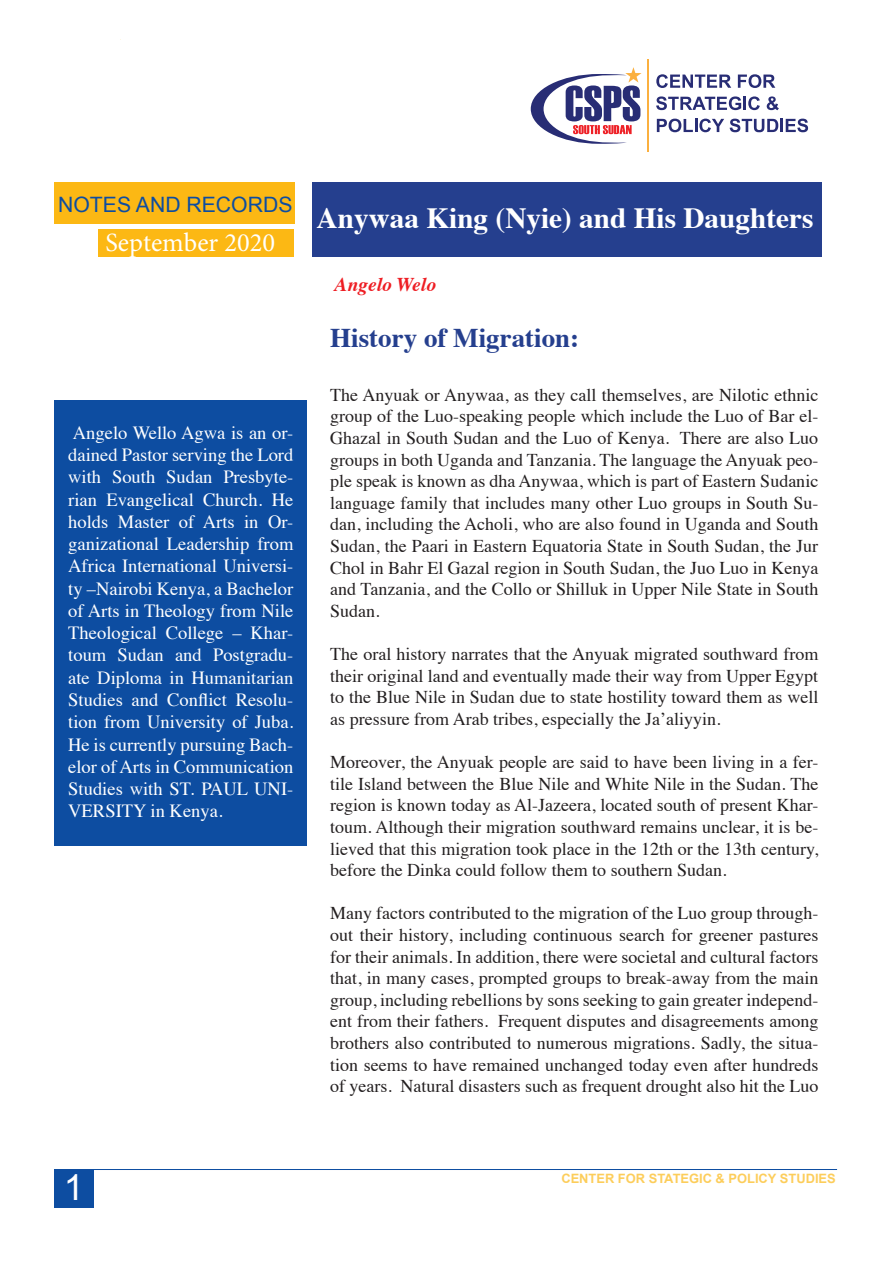
<style>
.page{position:relative;width:893px;height:1263px;background:#fff}
.page>*{position:absolute;margin:0;border:0;box-sizing:border-box;transform-origin:0 0}
.t1{font:36px "Arial";color:#fff}
.t2{font:700 29.25px "Times";color:#fff}
.t3{font:700 27px "Times";color:#253f8e}
.t4{font:26.4px "Minion Pro";color:#fff}
.t5{font:21.15px "Arial";color:#0d4da1}
.t6{font:italic 700 19.5px "Times";color:#ee1d23}
.t7{font:18.6px/22.2px "Times";color:#fff;text-align:justify}
.t8{font:18px/21.6px "Times";color:#231f20;text-align:justify}
.t9{font:700 12.9px "Arial";color:#fcb814}
</style>
<div class="page">
<div style="left:54px;top:1169px;width:40px;height:39px;background:#0d4da1"></div>
<hr style="left:54px;top:1169px;width:783px;height:1px;background:#0d4da1">
<div style="left:99px;top:229px;width:195px;height:28px;background:#fcb814"></div>
<div style="left:54px;top:400px;width:252px;height:445px;background:#0d4da1"></div>
<svg style="left:656px;top:74px;width:75px;height:14px"></svg>
<svg style="left:738px;top:74px;width:37px;height:14px"></svg>
<svg style="left:656px;top:96px;width:104px;height:14px"></svg>
<svg style="left:767px;top:96px;width:12px;height:14px"></svg>
<svg style="left:657px;top:119px;width:67px;height:13px"></svg>
<svg style="left:730px;top:119px;width:78px;height:13px"></svg>
<svg style="left:531px;top:67px;width:110px;height:77px"></svg>
<hr style="left:647px;top:59px;width:2px;height:93px;background:#fbb03f">
<div style="left:54px;top:182px;width:240px;height:41px;background:#fcb814"></div>
<div style="left:313px;top:182px;width:509px;height:75px;background:#253f8e"></div>
<p class="t5" style="left:58px;top:191px;width:236px">NOTES AND RECORDS</p>
<p class="t4" style="left:105px;top:225px;width:171px">September 2020</p>
<p class="t7" style="left:68px;top:420px;width:227px">Angelo Wello Agwa is an or&shy;dained Pastor serving the Lord with South Sudan Presbyte&shy;rian Evangelical Church. He holds Master of Arts in Or&shy;ganizational Leadership from Africa International Universi&shy;ty –Nairobi Kenya, a Bachelor of Arts in Theology from Nile Theological College – Khar&shy;toum Sudan and Postgradu&shy;ate Diploma in Humanitarian Studies and Conflict Resolu&shy;tion from University of Juba.<br>He is currently pursuing Bach&shy;elor of Arts in Communication Studies with ST. PAUL UNI-VERSITY in Kenya.</p>
<p class="t2" style="left:317px;top:190px;width:498px">Anywaa King (Nyie) and His Daughters</p>
<p class="t6" style="left:334px;top:266px;width:103px">Angelo Welo</p>
<p class="t3" style="left:330px;top:312px;width:250px">History of Migration:</p>
<p class="t8" style="left:330px;top:382px;width:490px">The Anyuak or Anywaa, as they call themselves, are Nilotic ethnic group of the Luo-speaking people which include the Luo of Bar el-Ghazal in South Sudan and the Luo of Kenya. There are also Luo groups in both Uganda and Tanzania. The language the Anyuak peo&shy;ple speak is known as dha Anywaa, which is part of Eastern Sudanic language family that includes many other Luo groups in South Su&shy;dan, including the Acholi, who are also found in Uganda and South Sudan, the Paari in Eastern Equatoria State in South Sudan, the Jur Chol in Bahr El Gazal region in South Sudan, the Juo Luo in Kenya and Tanzania, and the Collo or Shilluk in Upper Nile State in South Sudan.</p>
<p class="t8" style="left:330px;top:642px;width:490px">The oral history narrates that the Anyuak migrated southward from their original land and eventually made their way from Upper Egypt to the Blue Nile in Sudan due to state hostility toward them as well as pressure from Arab tribes, especially the Ja’aliyyin.</p>
<p class="t8" style="left:330px;top:750px;width:490px">Moreover, the Anyuak people are said to have been living in a fer&shy;tile Island between the Blue Nile and White Nile in the Sudan. The region is known today as Al-Jazeera, located south of present Khar&shy;toum. Although their migration southward remains unclear, it is be&shy;lieved that this migration took place in the 12th or the 13th century, before the Dinka could follow them to southern Sudan.</p>
<p class="t8" style="left:330px;top:901px;width:490px">Many factors contributed to the migration of the Luo group through&shy;out their history, including continuous search for greener pastures for their animals. In addition, there were societal and cultural factors that, in many cases, prompted groups to break-away from the main group, including rebellions by sons seeking to gain greater independ&shy;ent from their fathers. Frequent disputes and disagreements among brothers also contributed to numerous migrations. Sadly, the situa&shy;tion seems to have remained unchanged today even after hundreds of years. Natural disasters such as frequent drought also hit the Luo</p>
<p class="t1" style="left:64px;top:1164px;width:22px">1</p>
<p class="t9" style="left:561px;top:1170px;width:276px">CENTER FOR STATEGIC &amp; POLICY STUDIES</p>
</div>
